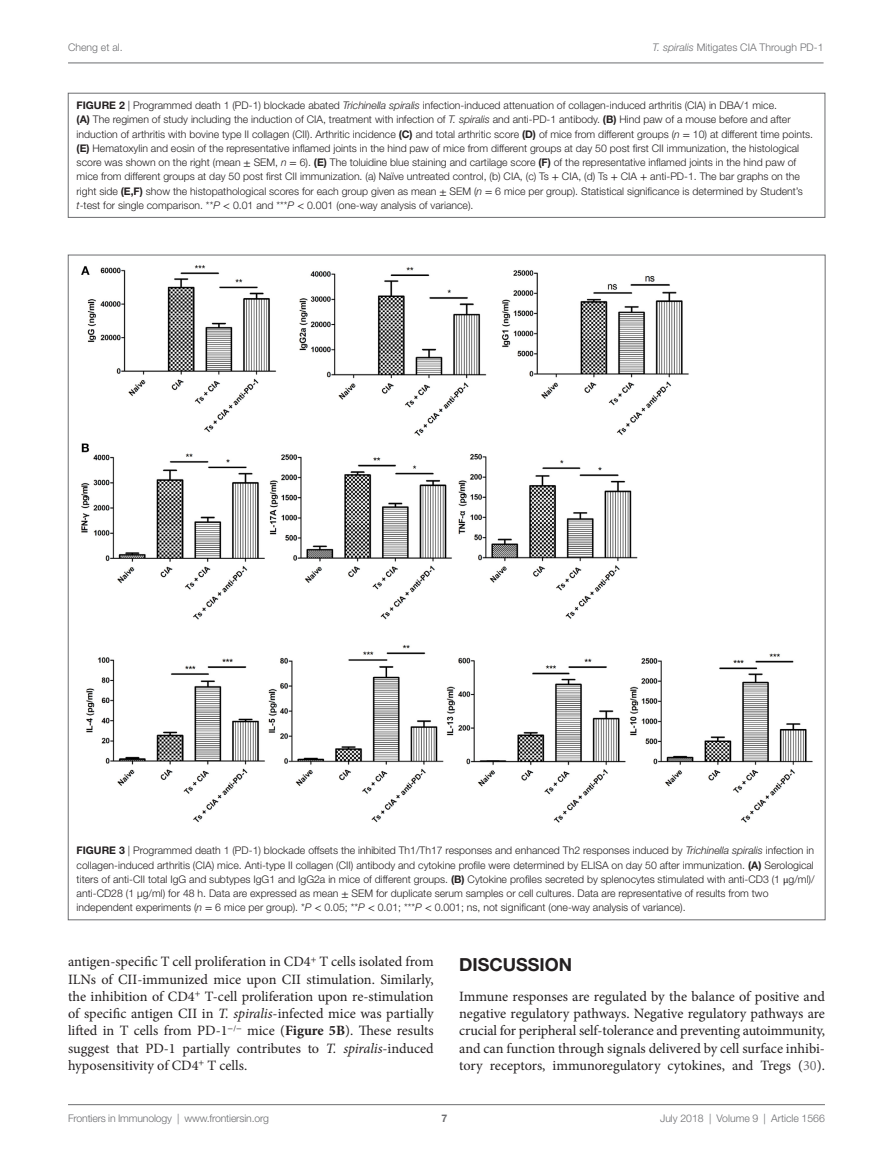
<style>
.page{position:relative;width:893px;height:1170px;background:#fff}
.page>*{position:absolute;margin:0;border:0;box-sizing:border-box;transform-origin:0 0}
.t1{font:700 18px "Helvetica Neue LT Std";color:#231f20}
.t2{font:14.25px/17.2px "Minion Pro";color:#231f20;text-align:justify}
.t3{font:300 10.5px/14.2px "Helvetica Neue LT Std";color:#231f20}
.t4{font:300 10.5px "Helvetica Neue LT Std";color:#6c6d70}
.t5{font:700 10.5px "Helvetica Neue LT Std";color:#6c6d70}
.s1{font-style:italic}
.s2{font-weight:700}
.s3{font-family:"STIX General";font-weight:400}
.s4{color:#6c6d70}
</style>
<div class="page">
<img style="left:81px;top:265px;width:732px;height:558px">
<div style="left:68px;top:93px;width:757px;height:124px;border:1px solid #6c6d70"></div>
<hr style="left:68px;top:1104px;width:757px;height:1px;background:#6c6d70">
<hr style="left:68px;top:63px;width:755px;height:1px;background:#6c6d70">
<p class="t4" style="left:68px;top:41px;width:56px">Cheng et al.</p>
<p class="t4" style="left:653px;top:41px;width:172px"><span class="s1">T. spiralis</span> Mitigates CIA Through PD-1</p>
<p class="t3" style="left:77px;top:98px;width:738px"><span class="s2">FIG URE 2</span> | Programmed death 1 (PD-1) blockade abated <span class="s1">Trichinella spiralis</span> infection-induced attenuation of collagen-induced arthritis (CIA) in DBA/1 mice.<br><span class="s2">(A)</span> The regimen of study including the induction of CIA, treatment with infection of <span class="s1">T. spiralis</span> and anti-PD-1 antibody. <span class="s2">(B)</span> Hind paw of a mouse before and after induction of arthritis with bovine type II collagen (CII). Arthritic incidence <span class="s2">(C)</span> and total arthritic score <span class="s2">(D)</span> of mice from different groups (<span class="s1">n</span> <span class="s3">=</span> 10) at different time points. <span class="s2">(E)</span> Hematoxylin and eosin of the representative inflamed joints in the hind paw of mice from different groups at day 50 post first CII immunization, the histological score was shown on the right (mean <span class="s3">±</span> SEM, <span class="s1">n</span> <span class="s3">=</span> 6). <span class="s2">(E)</span> The toluidine blue staining and cartilage score <span class="s2">(F)</span> of the representative inflamed joints in the hind paw of mice from different groups at day 50 post first CII immunization. (a) Naïve untreated control, (b) CIA, (c) Ts <span class="s3">+</span> CIA, (d) Ts <span class="s3">+</span> CIA <span class="s3">+</span> anti-PD-1. The bar graphs on the right side <span class="s2">(E,F)</span> show the histopathological scores for each group given as mean <span class="s3">±</span> SEM (<span class="s1">n</span> <span class="s3">=</span> 6 mice per group). Statistical significance is determined by Student’s <span class="s1">t</span>-test for single comparison. **<span class="s1">P</span> <span class="s3">&lt;</span> 0.01 and ***<span class="s1">P</span> <span class="s3">&lt;</span> 0.001 (one-way analysis of variance).</p>
<p class="t3" style="left:77px;top:843px;width:739px"><span class="s2">FIG URE 3</span> | Programmed death 1 (PD-1) blockade offsets the inhibited Th1/Th17 responses and enhanced Th2 responses induced by <span class="s1">Trichinella spiralis</span> infection in collagen-induced arthritis (CIA) mice. Anti-type II collagen (CII) antibody and cytokine profile were determined by ELISA on day 50 after immunization. <span class="s2">(A)</span> Serological titers of anti-CII total IgG and subtypes IgG1 and IgG2a in mice of different groups. <span class="s2">(B)</span> Cytokine profiles secreted by splenocytes stimulated with anti-CD3 (1 <span class="s3">μ</span>g/ml)/ anti-CD28 (1 µg/ml) for 48 h. Data are expressed as mean <span class="s3">±</span> SEM for duplicate serum samples or cell cultures. Data are representative of results from two independent experiments (<span class="s1">n</span> <span class="s3">=</span> 6 mice per group). *<span class="s1">P</span> <span class="s3">&lt;</span> 0.05; **<span class="s1">P</span> <span class="s3">&lt;</span> 0.01; ***<span class="s1">P</span> <span class="s3">&lt;</span> 0.001; ns, not significant (one-way analysis of variance).</p>
<p class="t2" style="left:68px;top:953px;width:367px">antigen-specific T cell proliferation in CD4<sup>+</sup> T cells isolated from ILNs of CII-immunized mice upon CII stimulation. Similarly, the inhibition of CD4<sup>+</sup> T-cell proliferation upon re-stimulation of specific antigen CII in <span class="s1">T. spiralis</span>-infected mice was partially lifted in T cells from PD-1<sup>−</sup><sup>/</sup><sup>−</sup> mice (<span class="s2">Figure 5B</span>). These results suggest that PD-1 partially contributes to <span class="s1">T. spiralis</span>-induced hyposensitivity of CD4<sup>+</sup> T cells.</p>
<h1 class="t1" style="left:459px;top:953px;width:112px">DISCUSSION</h1>
<p class="t2" style="left:459px;top:987px;width:367px">Immune responses are regulated by the balance of positive and negative regulatory pathways. Negative regulatory pathways are crucial for peripheral self-tolerance and preventing autoimmunity, and can function through signals delivered by cell surface inhibi&shy;tory receptors, immunoregulatory cytokines, and Tregs (<span class="s4">30</span>).</p>
<p class="t4" style="left:68px;top:1111px;width:203px">Frontiers in Immunology | www.frontiersin.org</p>
<p class="t4" style="left:660px;top:1111px;width:166px">July 2018 | Volume 9 | Article 1566</p>
<p class="t5" style="left:441px;top:1111px;width:7px">7</p>
</div>
